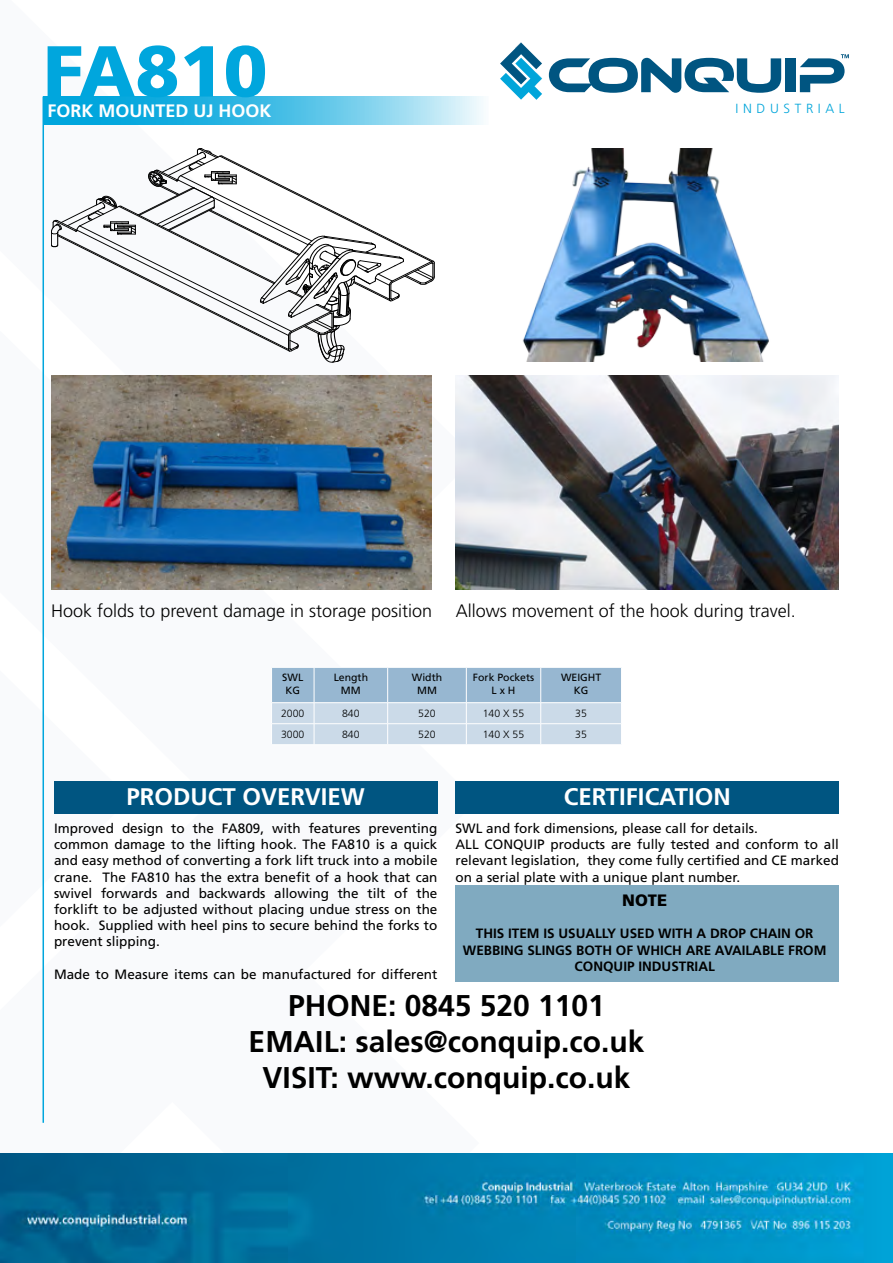
<style>
.page{position:relative;width:893px;height:1263px;background:#fff}
.page>*{position:absolute;margin:0;border:0;box-sizing:border-box;transform-origin:0 0}
.t1{font:900 72px "Frutiger LT Std";color:#00a6dd}
.t2{font:700 30px/36px "Frutiger LT Std";color:#000;text-align:center}
.t3{font:700 24px "Frutiger LT Std";color:#fff}
.t4{font:300 18px "Frutiger LT Std";color:#000}
.t5{font:700 18px "Frutiger LT Std";color:#fff}
.t6{font:900 16.5px "Frutiger LT Std";color:#000}
.t7{font:13.5px/16.2px "Frutiger LT Std";color:#000;text-align:justify}
.t8{font:700 13.5px/16.2px "Frutiger LT Std";color:#000;text-align:center}
.t9{font:300 13.2px "Frutiger LT Std";letter-spacing:.35em;color:#00a5da}
.t10{font:10.5px/12.6px "Frutiger LT Std";color:#000101;text-align:center}
.t11{font:300 10.5px "Frutiger LT Std";color:#000101}
</style>
<div class="page">
<svg style="left:42px;top:96px;width:433px;height:833px"></svg>
<div style="left:54px;top:781px;width:383px;height:33px;background:#005581"></div>
<div style="left:455px;top:781px;width:384px;height:33px;background:#005581"></div>
<div style="left:455px;top:885px;width:384px;height:96px;background:#80aac0"></div>
<img style="left:0;top:1154px;width:893px;height:109px">
<svg style="left:43px;top:96px;width:440px;height:29px;background:#4fc1e7"></svg>
<hr style="left:43px;top:97px;width:1px;height:1026px;background:#00a6dd">
<svg style="left:51px;top:148px;width:384px;height:214px"></svg>
<svg style="left:271px;top:667px;width:350px;height:77px;background:#b6ccdf"></svg>
<hr style="left:271px;top:744px;width:43px;height:1px;background:#fff">
<hr style="left:314px;top:744px;width:74px;height:1px;background:#fff">
<hr style="left:388px;top:744px;width:78px;height:1px;background:#fff">
<hr style="left:466px;top:744px;width:75px;height:1px;background:#fff">
<img style="left:455px;top:375px;width:384px;height:214px">
<img style="left:472px;top:148px;width:297px;height:213px">
<svg style="left:500px;top:43px;width:42px;height:57px"></svg>
<svg style="left:549px;top:58px;width:232px;height:35px"></svg>
<div style="left:785px;top:58px;width:11px;height:34px;background:#005581"></div>
<svg style="left:800px;top:54px;width:49px;height:38px"></svg>
<img style="left:51px;top:375px;width:381px;height:214px">
<h1 class="t1" style="left:43px;top:28px;width:226px">FA810</h1>
<h3 class="t5" style="left:48px;top:101px;width:226px">FORK MOUNTED UJ HOOK</h3>
<p class="t9" style="left:736px;top:101px;width:111px">INDUSTRIAL</p>
<h3 class="t4" style="left:51px;top:600px;width:382px">Hook folds to prevent damage in storage position</h3>
<h3 class="t4" style="left:456px;top:600px;width:342px">Allows movement of the hook during travel.</h3>
<p class="t10" style="left:282px;top:671px;width:22px">SWL<br>KG</p>
<p class="t10" style="left:334px;top:671px;width:36px">Length<br>MM</p>
<p class="t10" style="left:412px;top:671px;width:32px">Width<br>MM</p>
<p class="t10" style="left:473px;top:671px;width:63px">Fork Pockets<br>L x H</p>
<p class="t10" style="left:561px;top:671px;width:42px">WEIGHT<br>KG</p>
<p class="t11" style="left:281px;top:707px;width:25px">2000</p>
<p class="t11" style="left:342px;top:707px;width:19px">840</p>
<p class="t11" style="left:418px;top:707px;width:19px">520</p>
<p class="t11" style="left:483px;top:707px;width:43px">140 X 55</p>
<p class="t11" style="left:575px;top:707px;width:13px">35</p>
<p class="t11" style="left:281px;top:728px;width:25px">3000</p>
<p class="t11" style="left:342px;top:728px;width:19px">840</p>
<p class="t11" style="left:418px;top:728px;width:19px">520</p>
<p class="t11" style="left:483px;top:728px;width:43px">140 X 55</p>
<p class="t11" style="left:575px;top:728px;width:13px">35</p>
<h3 class="t3" style="left:127px;top:783px;width:240px">PRODUCT OVERVIEW</h3>
<h3 class="t3" style="left:564px;top:783px;width:169px">CERTIFICATION</h3>
<p class="t7" style="left:54px;top:820px;width:385px">Improved design to the FA809, with features preventing common damage to the lifting hook. The FA810 is a quick and easy method of converting a fork lift truck into a mobile crane. The FA810 has the extra benefit of a hook that can swivel forwards and backwards allowing the tilt of the forklift to be adjusted without placing undue stress on the hook. Supplied with heel pins to secure behind the forks to prevent slipping.</p>
<p class="t7" style="left:54px;top:966px;width:385px">Made to Measure items can be manufactured for different</p>
<p class="t7" style="left:455px;top:820px;width:385px;text-align:left">SWL and fork dimensions, please call for details.<br>ALL CONQUIP products are fully tested and conform to all relevant legislation, they come fully certified and CE marked on a serial plate with a unique plant number.</p>
<p class="t6" style="left:622px;top:890px;width:46px">NOTE</p>
<p class="t8" style="left:463px;top:926px;width:365px">THIS ITEM IS USUALLY USED WITH A DROP CHAIN OR<br>WEBBING SLINGS BOTH OF WHICH ARE AVAILABLE FROM<br>CONQUIP INDUSTRIAL</p>
<h2 class="t2" style="left:249px;top:988px;width:397px">PHONE: 0845 520 1101<br>EMAIL: sales@conquip.co.uk<br>VISIT: www.conquip.co.uk</h2>
</div>
